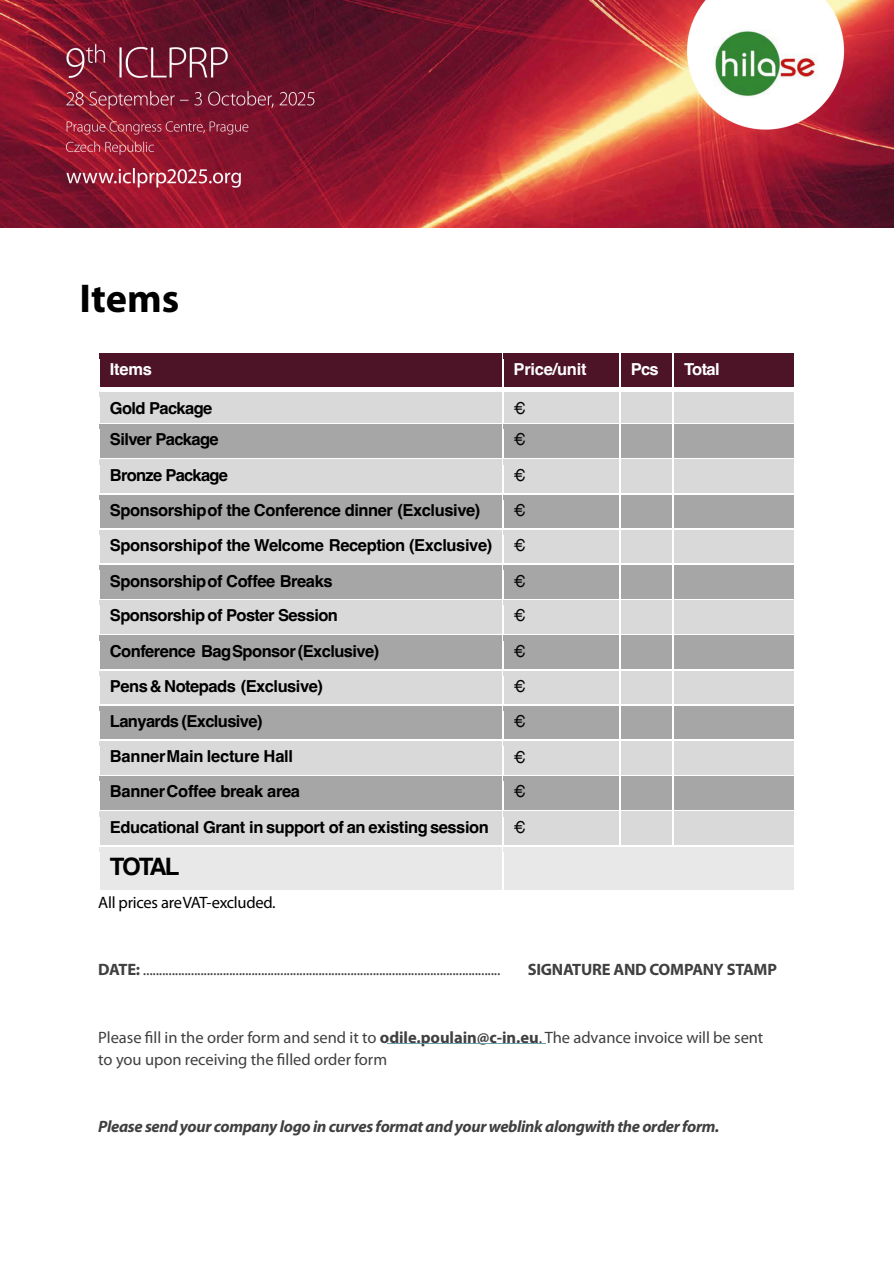
<style>
.page{position:relative;width:894px;height:1264px;background:#fff}
.page>*{position:absolute;margin:0;border:0;box-sizing:border-box;transform-origin:0 0}
.t1{font:700 40.35px "Myriad Pro";color:#000}
.t2{font:700 24px "Helvetica";letter-spacing:-.095em;color:#000}
.t3{font:700 16.5px "Helvetica";letter-spacing:-.025em;color:#000}
.t4{font:16.5px/21.8px "Myriad Pro";letter-spacing:-.005em;color:#404040}
.t5{font:italic 700 16.5px "Myriad Pro";letter-spacing:-.02em;color:#404040}
.t6{font:16.5px "Myriad Pro";letter-spacing:-.015em;color:#000}
.t7{font:700 16.5px "Myriad Pro";letter-spacing:-.015em;color:#404040}
.t8{font:700 16.5px "Helvetica";letter-spacing:-.015em;color:#fff}
.t9{font:16.5px "Helvetica";color:#000}
.t10{font:700 16.5px "Helvetica";letter-spacing:-.045em;color:#000}
.s1{font-weight:700}
</style>
<div class="page">
<div style="left:100px;top:354px;width:402px;height:33px;background:#4d1326"></div>
<div style="left:503px;top:354px;width:116px;height:33px;background:#4d1326"></div>
<div style="left:620px;top:354px;width:52px;height:33px;background:#4d1326"></div>
<div style="left:673px;top:354px;width:120px;height:33px;background:#4d1326"></div>
<div style="left:100px;top:392px;width:402px;height:31px;background:#d9d9d9"></div>
<div style="left:503px;top:392px;width:116px;height:31px;background:#d9d9d9"></div>
<div style="left:620px;top:392px;width:52px;height:31px;background:#d9d9d9"></div>
<div style="left:673px;top:392px;width:120px;height:31px;background:#d9d9d9"></div>
<div style="left:100px;top:424px;width:402px;height:34px;background:#a6a6a6"></div>
<div style="left:503px;top:424px;width:116px;height:34px;background:#a6a6a6"></div>
<div style="left:620px;top:424px;width:52px;height:34px;background:#a6a6a6"></div>
<div style="left:673px;top:424px;width:120px;height:34px;background:#a6a6a6"></div>
<div style="left:100px;top:459px;width:402px;height:34px;background:#d9d9d9"></div>
<div style="left:503px;top:459px;width:116px;height:34px;background:#d9d9d9"></div>
<div style="left:620px;top:459px;width:52px;height:34px;background:#d9d9d9"></div>
<div style="left:673px;top:459px;width:120px;height:34px;background:#d9d9d9"></div>
<div style="left:100px;top:495px;width:402px;height:33px;background:#a6a6a6"></div>
<div style="left:503px;top:495px;width:116px;height:33px;background:#a6a6a6"></div>
<div style="left:620px;top:495px;width:52px;height:33px;background:#a6a6a6"></div>
<div style="left:673px;top:495px;width:120px;height:33px;background:#a6a6a6"></div>
<div style="left:100px;top:530px;width:402px;height:33px;background:#d9d9d9"></div>
<div style="left:503px;top:530px;width:116px;height:33px;background:#d9d9d9"></div>
<div style="left:620px;top:530px;width:52px;height:33px;background:#d9d9d9"></div>
<div style="left:673px;top:530px;width:120px;height:33px;background:#d9d9d9"></div>
<div style="left:100px;top:565px;width:402px;height:34px;background:#a6a6a6"></div>
<div style="left:503px;top:565px;width:116px;height:34px;background:#a6a6a6"></div>
<div style="left:620px;top:565px;width:52px;height:34px;background:#a6a6a6"></div>
<div style="left:673px;top:565px;width:120px;height:34px;background:#a6a6a6"></div>
<div style="left:100px;top:600px;width:402px;height:34px;background:#d9d9d9"></div>
<div style="left:503px;top:600px;width:116px;height:34px;background:#d9d9d9"></div>
<div style="left:620px;top:600px;width:52px;height:34px;background:#d9d9d9"></div>
<div style="left:673px;top:600px;width:120px;height:34px;background:#d9d9d9"></div>
<div style="left:100px;top:635px;width:402px;height:34px;background:#a6a6a6"></div>
<div style="left:503px;top:635px;width:116px;height:34px;background:#a6a6a6"></div>
<div style="left:620px;top:635px;width:52px;height:34px;background:#a6a6a6"></div>
<div style="left:673px;top:635px;width:120px;height:34px;background:#a6a6a6"></div>
<div style="left:100px;top:671px;width:402px;height:33px;background:#d9d9d9"></div>
<div style="left:503px;top:671px;width:116px;height:33px;background:#d9d9d9"></div>
<div style="left:620px;top:671px;width:52px;height:33px;background:#d9d9d9"></div>
<div style="left:673px;top:671px;width:120px;height:33px;background:#d9d9d9"></div>
<div style="left:100px;top:706px;width:402px;height:33px;background:#a6a6a6"></div>
<div style="left:503px;top:706px;width:116px;height:33px;background:#a6a6a6"></div>
<div style="left:620px;top:706px;width:52px;height:33px;background:#a6a6a6"></div>
<div style="left:673px;top:706px;width:120px;height:33px;background:#a6a6a6"></div>
<div style="left:100px;top:741px;width:402px;height:34px;background:#d9d9d9"></div>
<div style="left:503px;top:741px;width:116px;height:34px;background:#d9d9d9"></div>
<div style="left:620px;top:741px;width:52px;height:34px;background:#d9d9d9"></div>
<div style="left:673px;top:741px;width:120px;height:34px;background:#d9d9d9"></div>
<div style="left:100px;top:776px;width:402px;height:33px;background:#a6a6a6"></div>
<div style="left:503px;top:776px;width:116px;height:33px;background:#a6a6a6"></div>
<div style="left:620px;top:776px;width:52px;height:33px;background:#a6a6a6"></div>
<div style="left:673px;top:776px;width:120px;height:33px;background:#a6a6a6"></div>
<div style="left:99px;top:805px;width:403px;height:5px;background:#a6a6a6"></div>
<hr style="left:98px;top:781px;width:2px;height:29px;background:#fff">
<div style="left:502px;top:805px;width:117px;height:5px;background:#a6a6a6"></div>
<div style="left:619px;top:805px;width:54px;height:5px;background:#a6a6a6"></div>
<div style="left:673px;top:805px;width:121px;height:5px;background:#a6a6a6"></div>
<hr style="left:793px;top:781px;width:2px;height:29px;background:#fff">
<div style="left:100px;top:811px;width:402px;height:34px;background:#d9d9d9"></div>
<div style="left:503px;top:811px;width:116px;height:34px;background:#d9d9d9"></div>
<div style="left:620px;top:811px;width:52px;height:34px;background:#d9d9d9"></div>
<div style="left:673px;top:811px;width:120px;height:34px;background:#d9d9d9"></div>
<div style="left:100px;top:847px;width:402px;height:43px;background:#e8e8e8"></div>
<img style="left:0;top:0;width:893px;height:228px">
<div style="left:503px;top:847px;width:290px;height:43px;background:#e8e8e8"></div>
<svg style="left:502px;top:353px;width:4px;height:492px"></svg>
<svg style="left:619px;top:353px;width:4px;height:492px"></svg>
<svg style="left:672px;top:353px;width:4px;height:492px"></svg>
<hr style="left:387px;top:1043px;width:158px;height:1px;background:#68a0b0">
<h1 class="t1" style="left:79px;top:281px;width:101px">Items</h1>
<p class="t8" style="left:110px;top:362px;width:44px">Items</p>
<p class="t8" style="left:513px;top:363px;width:74px">Price/unit</p>
<p class="t8" style="left:630px;top:363px;width:30px">Pcs</p>
<p class="t8" style="left:683px;top:363px;width:37px">Total</p>
<p class="t3" style="left:110px;top:401px;width:104px">Gold Package</p>
<p class="t9" style="left:513px;top:401px;width:14px">€</p>
<p class="t3" style="left:110px;top:433px;width:110px">Silver Package</p>
<p class="t9" style="left:513px;top:433px;width:14px">€</p>
<p class="t10" style="left:110px;top:468px;width:120px">Bronze Package</p>
<p class="t9" style="left:513px;top:468px;width:14px">€</p>
<p class="t3" style="left:110px;top:503px;width:372px">Sponsorship of the Conference dinner (Exclusive)</p>
<p class="t9" style="left:513px;top:503px;width:14px">€</p>
<p class="t3" style="left:110px;top:539px;width:384px">Sponsorship of the Welcome Reception (Exclusive)</p>
<p class="t9" style="left:513px;top:539px;width:14px">€</p>
<p class="t3" style="left:110px;top:574px;width:224px">Sponsorship of Coffee Breaks</p>
<p class="t9" style="left:513px;top:574px;width:14px">€</p>
<p class="t3" style="left:110px;top:609px;width:229px">Sponsorship of Poster Session</p>
<p class="t9" style="left:513px;top:609px;width:14px">€</p>
<p class="t3" style="left:110px;top:644px;width:271px">Conference Bag Sponsor (Exclusive)</p>
<p class="t9" style="left:513px;top:644px;width:14px">€</p>
<p class="t3" style="left:110px;top:679px;width:214px">Pens &amp; Notepads (Exclusive)</p>
<p class="t9" style="left:513px;top:679px;width:14px">€</p>
<p class="t3" style="left:110px;top:715px;width:154px">Lanyards (Exclusive)</p>
<p class="t9" style="left:513px;top:715px;width:14px">€</p>
<p class="t3" style="left:110px;top:749px;width:185px">Banner Main lecture Hall</p>
<p class="t9" style="left:513px;top:750px;width:14px">€</p>
<p class="t3" style="left:110px;top:785px;width:192px">Banner Coffee break area</p>
<p class="t9" style="left:513px;top:785px;width:14px">€</p>
<p class="t3" style="left:110px;top:820px;width:380px">Educational Grant in support of an existing session</p>
<p class="t9" style="left:513px;top:820px;width:14px">€</p>
<h2 class="t2" style="left:110px;top:856px;width:71px">TOTAL</h2>
<p class="t6" style="left:98px;top:895px;width:179px">All prices are VAT-excluded.</p>
<p class="t4" style="left:98px;top:960px;width:403px"><span class="s1">DATE:</span> ................................................................................................................</p>
<p class="t7" style="left:527px;top:963px;width:251px">SIGNATURE AND COMPANY STAMP</p>
<p class="t4" style="left:98px;top:1027px;width:666px">Please fill in the order form and send it to <span class="s1">odile.poulain@c-in.eu</span>. The advance invoice will be sent to you upon receiving the filled order form</p>
<p class="t5" style="left:98px;top:1119px;width:622px">Please send your company logo in curves format and your weblink alongwith the order form.</p>
</div>
